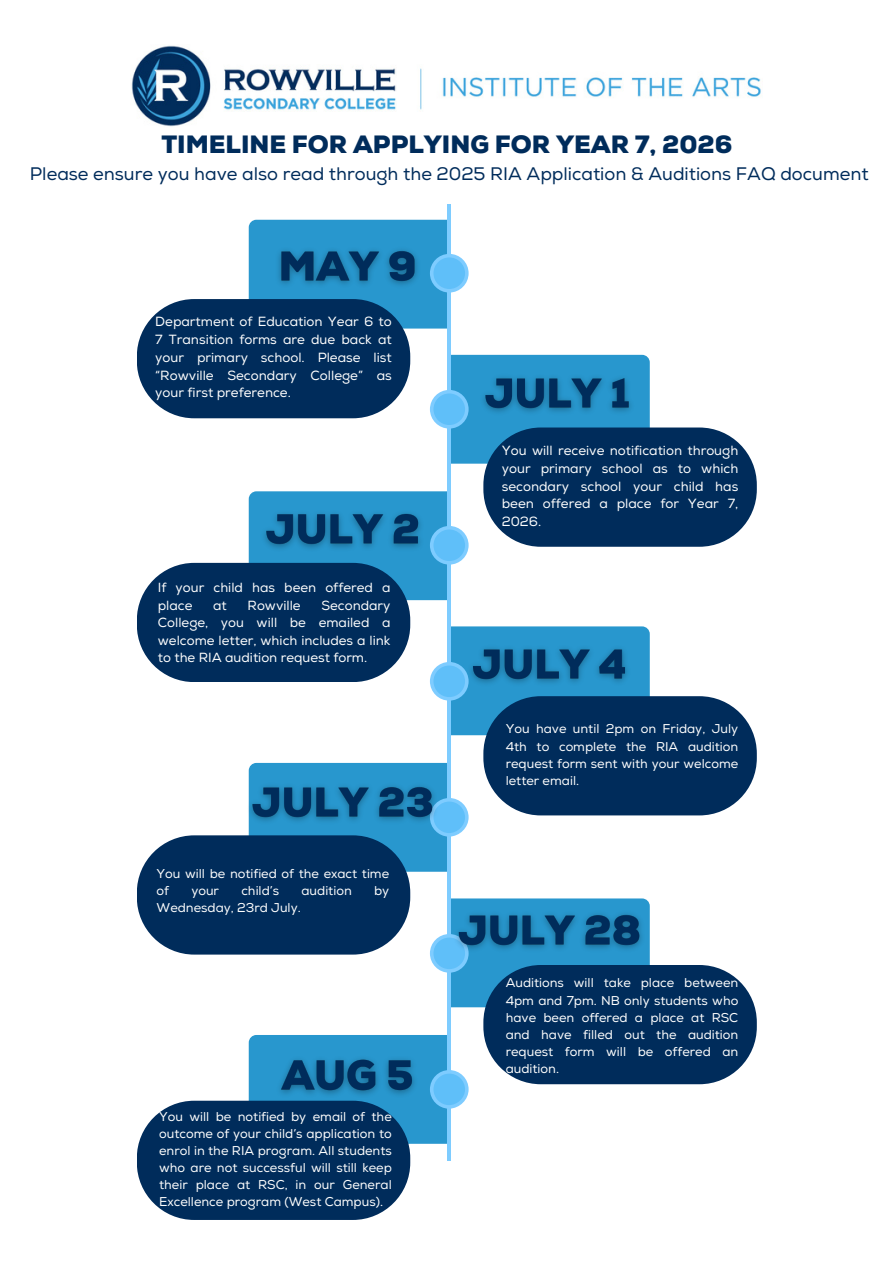
<style>
.page{position:relative;width:894px;height:1264px;background:#fff}
.page>*{position:absolute;margin:0;border:0;box-sizing:border-box;transform-origin:0 0}
.t1{font:900 25.05px "Nexa";color:#002c5b}
.t2{font:18.15px "Nexa";color:#002c5b}
.t3{font:13.2px/17.7px "Nexa";color:#fefefe;text-align:justify}
.t4{font:12.75px/17px "Nexa";color:#fefefe;text-align:justify}
</style>
<div class="page">
<hr style="left:447px;top:204px;width:4px;height:956px;background:#7eccff">
<svg style="left:249px;top:220px;width:219px;height:108px;background:#48a8d9"></svg>
<svg style="left:430px;top:355px;width:219px;height:108px"></svg>
<svg style="left:430px;top:626px;width:219px;height:109px"></svg>
<svg style="left:249px;top:763px;width:219px;height:108px"></svg>
<svg style="left:249px;top:491px;width:219px;height:109px"></svg>
<svg style="left:430px;top:898px;width:219px;height:109px"></svg>
<svg style="left:249px;top:1035px;width:219px;height:108px"></svg>
<div style="left:137px;top:299px;width:273px;height:119px;background:#002c5b;border-radius:57px"></div>
<div style="left:483px;top:427px;width:273px;height:119px;background:#002c5b;border-radius:57px"></div>
<div style="left:137px;top:563px;width:273px;height:119px;background:#002c5b;border-radius:57px"></div>
<div style="left:483px;top:696px;width:273px;height:119px;background:#002c5b;border-radius:57px"></div>
<div style="left:137px;top:835px;width:273px;height:119px;background:#002c5b;border-radius:57px"></div>
<div style="left:483px;top:965px;width:273px;height:119px;background:#002c5b;border-radius:57px"></div>
<div style="left:137px;top:1100px;width:273px;height:119px;background:#002c5b;border-radius:57px"></div>
<img style="left:131px;top:45px;width:630px;height:82px">
<img style="left:270px;top:242px;width:155px;height:52px">
<img style="left:474px;top:368px;width:166px;height:52px">
<img style="left:462px;top:639px;width:174px;height:52px">
<img style="left:248px;top:777px;width:196px;height:52px">
<img style="left:447px;top:905px;width:203px;height:52px">
<img style="left:270px;top:1050px;width:153px;height:53px">
<img style="left:256px;top:504px;width:173px;height:52px">
<h2 class="t1" style="left:161px;top:130px;width:572px">TIMELINE FOR APPLYING FOR YEAR 7, 2026</h2>
<p class="t2" style="left:30px;top:162px;width:840px">Please ensure you have also read through the 2025 RIA Application &amp; Auditions FAQ document</p>
<p class="t3" style="left:155px;top:313px;width:238px">Department of Education Year 6 to 7 Transition forms are due back at your primary school. Please list “Rowville Secondary College” as your first preference.</p>
<p class="t3" style="left:158px;top:579px;width:234px">If your child has been offered a place</p>
<p class="t3" style="left:158px;top:596px;width:234px;text-indent:163px">Secondary College, you will be emailed a welcome letter, which includes a link to the RIA audition request form.</p>
<p class="t3" style="left:213px;top:596px;width:15px">at</p>
<p class="t3" style="left:247px;top:596px;width:55px">Rowville</p>
<p class="t4" style="left:156px;top:865px;width:234px">You will be notified of the exact time of</p>
<p class="t4" style="left:191px;top:882px;width:29px">your</p>
<p class="t4" style="left:241px;top:882px;width:39px">child’s</p>
<p class="t4" style="left:301px;top:882px;width:52px">audition</p>
<p class="t4" style="left:374px;top:882px;width:17px">by</p>
<p class="t4" style="left:156px;top:899px;width:146px">Wednesday, 23rd July.</p>
<p class="t4" style="left:159px;top:1108px;width:234px">You will be notified by email of the outcome of your child’s application to enrol in the RIA program. All students who are not successful will still keep their place at RSC, in our General Excellence program (West Campus).</p>
<h3 class="t3" style="left:501px;top:442px;width:238px">You will receive notification through your primary school as to which secondary school your child has been offered a place for Year 7, 2026.</h3>
<p class="t4" style="left:505px;top:721px;width:234px">You have until 2pm on Friday, July 4th to complete the RIA audition request form sent with your welcome letter email.</p>
<p class="t4" style="left:505px;top:975px;width:234px">Auditions will take place between 4pm and 7pm. NB only students who have been offered a place at RSC and have filled out the audition request form will be offered an audition.</p>
</div>
